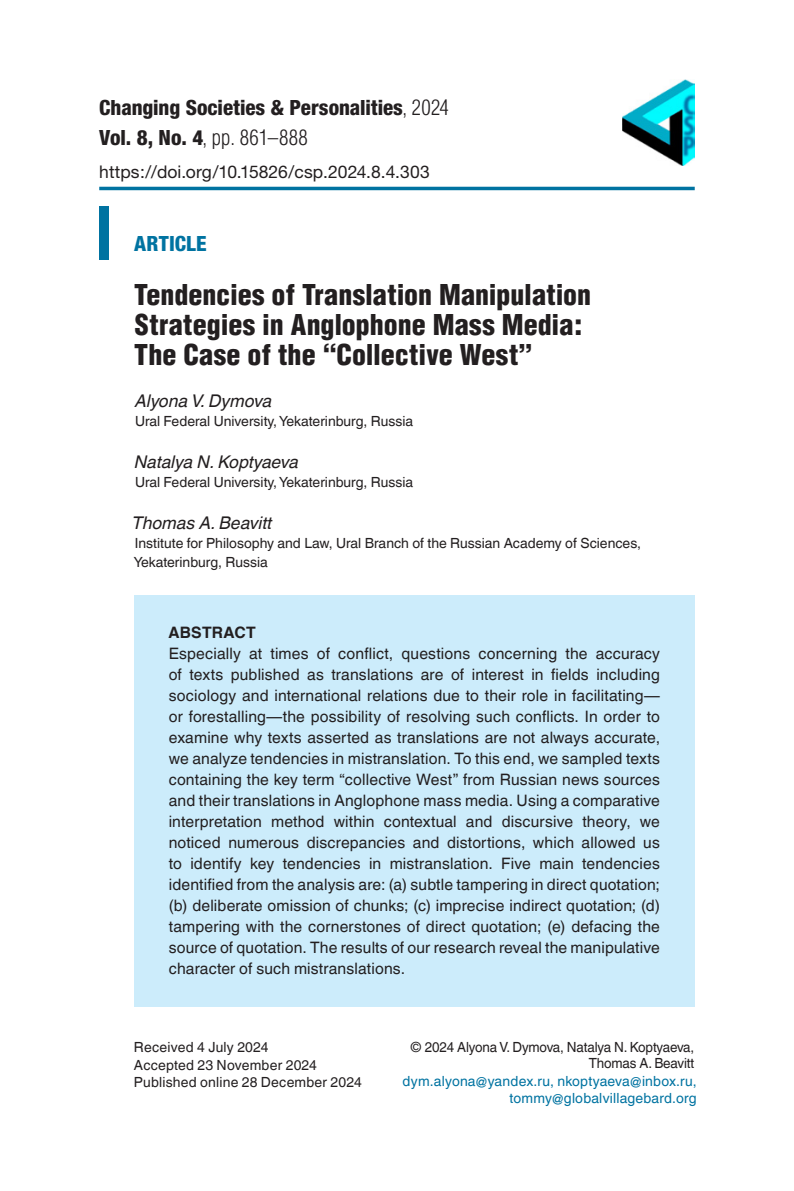
<style>
.page{position:relative;width:794px;height:1191px;background:#fff}
.page>*{position:absolute;margin:0;border:0;box-sizing:border-box;transform-origin:0 0}
.Заголовок_статьи{font:900 condensed 28px "Helvetica";color:#231f20}
.t1{font:800 condensed 21px "Helvetica Neue";color:#231f20}
.t2{font:300 condensed 21px "Helvetica";letter-spacing:.02em;color:#231f20}
.t3{font:800 condensed 21px "Helvetica Neue";letter-spacing:.005em;color:#0073a1}
.Автор{font:italic 17.5px "Helvetica World";color:#231f20}
.t4{font:17.5px "Helvetica Neue";letter-spacing:.005em;color:#231f20}
.Аннотация{font:15.75px/21px "Helvetica World";letter-spacing:.01em;color:#231f20;text-align:justify}
.загол-ан-кс{font:700 15.75px "Helvetica World";letter-spacing:.01em;color:#231f20}
.Институт{font:14px/17.5px "Helvetica World";color:#231f20}
.t5{font:14px/17.5px "Helvetica World";letter-spacing:.015em;color:#0073a1;text-align:right}
.Институт-2{font:14px/15.8px "Helvetica World";color:#231f20;text-align:right;scale:.96 1}
.s1{font-family:"Helvetica";font-weight:300}
.s2{font-family:"Helvetica Neue";font-weight:800}
</style>
<div class="page">
<hr style="left:99px;top:187px;width:595px;height:3px;background:#0073a1">
<div style="left:99px;top:207px;width:10px;height:53px;background:#0073a1"></div>
<img style="left:622px;top:80px;width:72px;height:85px">
<div style="left:134px;top:595px;width:560px;height:412px;background:#ccecfb"></div>
<h2 class="t1" style="left:99px;top:95px;width:351px">Changing Societies &amp; Personalities<span class="s1">, 2024</span></h2>
<h2 class="t2" style="left:99px;top:124px;width:210px"><span class="s2">Vol. 8, No. 4</span>, pp. 861–888</h2>
<p class="t4" style="left:99px;top:161px;width:332px">https://doi.org/10.15826/csp.2024.8.4.303</p>
<p class="t3" style="left:134px;top:230px;width:74px">ARTICLE</p>
<p class="Заголовок_статьи" style="left:134px;top:277px;width:458px">Tendencies of Translation Manipulation</p>
<p class="Заголовок_статьи" style="left:135px;top:307px;width:449px">Strategies in Anglophone Mass Media:</p>
<p class="Заголовок_статьи" style="left:134px;top:337px;width:400px">The Case of the “Collective West”</p>
<p class="Автор" style="left:135px;top:390px;width:138px">Alyona V. Dymova</p>
<p class="Институт" style="left:135px;top:412px;width:280px">Ural Federal University, Yekaterinburg, Russia</p>
<p class="Автор" style="left:134px;top:451px;width:166px">Natalya N. Koptyaeva</p>
<p class="Институт" style="left:135px;top:473px;width:280px">Ural Federal University, Yekaterinburg, Russia</p>
<p class="Автор" style="left:132px;top:512px;width:141px">Thomas A. Beavitt</p>
<p class="Институт" style="left:134px;top:533px;width:509px;line-height:19.2px">Institute for Philosophy and Law, Ural Branch of the Russian Academy of Sciences,<br>Yekaterinburg, Russia</p>
<p class="загол-ан-кс" style="left:169px;top:623px;width:88px">ABSTRACT</p>
<p class="Аннотация" style="left:169px;top:643px;width:493px">Especially at times of conflict, questions concerning the accuracy of texts published as translations are of interest in fields including sociology and international relations due to their role in facilitating— or forestalling—the possibility of resolving such conflicts. In order to examine why texts asserted as translations are not always accurate, we analyze tendencies in mistranslation. To this end, we sampled texts containing the key term “collective West” from Russian news sources and their translations in Anglophone mass media. Using a comparative interpretation method within contextual and discursive theory, we noticed numerous discrepancies and distortions, which allowed us to identify key tendencies in mistranslation. Five main tendencies identified from the analysis are: (a) subtle tampering in direct quotation; (b) deliberate omission of chunks; (c) imprecise indirect quotation; (d) tampering with the cornerstones of direct quotation; (e) defacing the source of quotation. The results of our research reveal the manipulative character of such mistranslations.</p>
<p class="Институт" style="left:134px;top:1038px;width:229px">Received 4 July 2024<br>Accepted 23 November 2024<br>Published online 28 December 2024</p>
<p class="Институт-2" style="left:410px;top:1039px;width:297px">© 2024 Alyona V. Dymova, Natalya N. Koptyaeva,<br>Thomas A. Beavitt</p>
<p class="t5" style="left:403px;top:1072px;width:295px">dym.alyona@yandex.ru, nkoptyaeva@inbox.ru, tommy@globalvillagebard.org</p>
</div>
